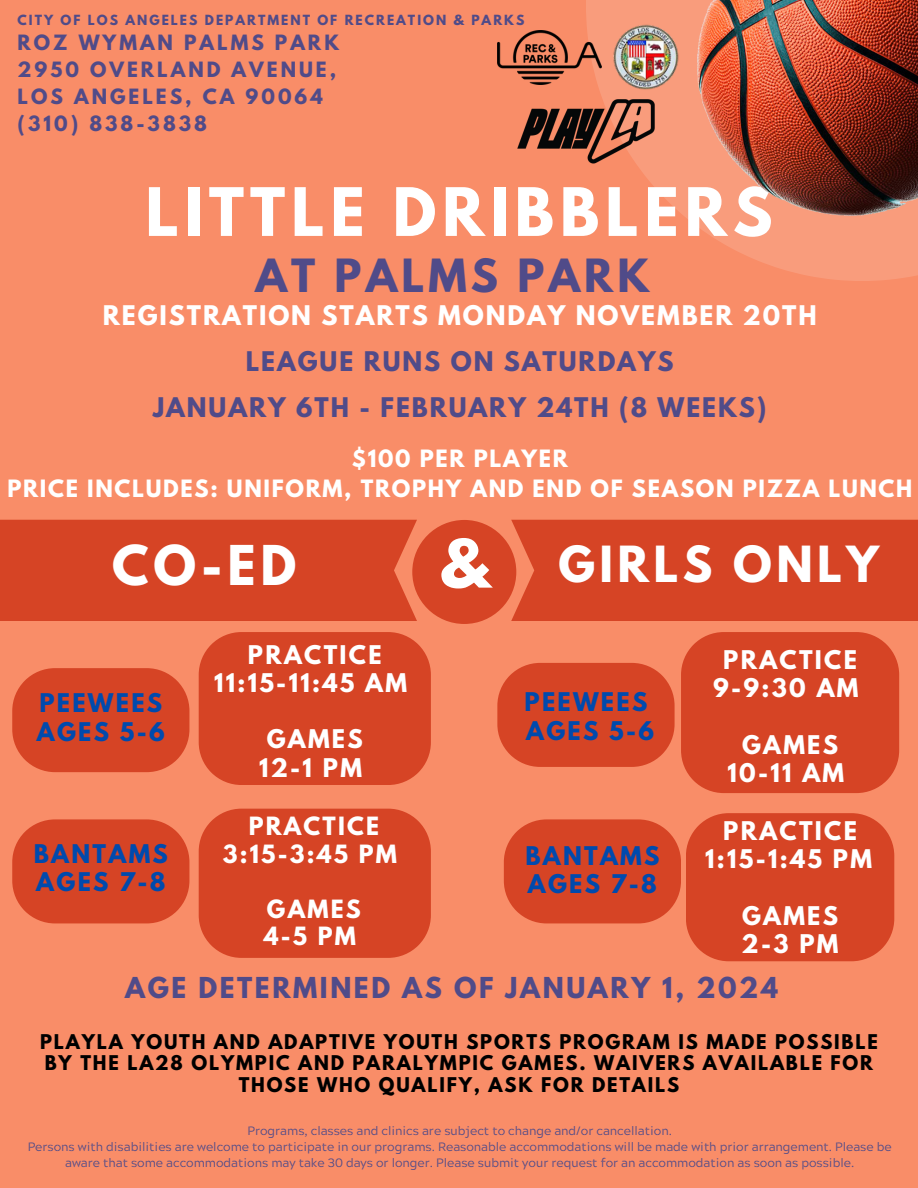
<style>
.page{position:relative;width:918px;height:1188px;background:#f98d68}
.page>*{position:absolute;margin:0;border:0;box-sizing:border-box;transform-origin:0 0}
.t1{font:700 59.1px "League Spartan";letter-spacing:.1em;color:#fff}
.t2{font:700 48.6px "League Spartan";color:#fff}
.t3{font:700 44.1px "League Spartan";letter-spacing:.1em;color:#fff}
.t4{font:700 40.5px "League Spartan";letter-spacing:.1em;color:#504b89}
.t5{font:700 25.5px "League Spartan";letter-spacing:.1em;color:#504b89}
.t6{font:700 24px "League Spartan";letter-spacing:.08em;color:#504b89}
.t7{font:700 24px "League Spartan";letter-spacing:.08em;color:#fff}
.t8{font:700 22.8px "League Spartan";letter-spacing:.1em;color:#fff}
.t9{font:700 22.8px "League Spartan";letter-spacing:.1em;color:#004aad}
.t10{font:700 22.35px "League Spartan";letter-spacing:.1em;color:#fff}
.t11{font:700 21.15px "League Spartan";letter-spacing:.08em;color:#fff}
.t12{font:700 18.6px "League Spartan";letter-spacing:.16em;color:#504b89}
.t13{font:700 18px/21.3px "League Spartan";letter-spacing:.1em;color:#000;text-align:center}
.t14{font:700 12.45px "League Spartan";letter-spacing:.16em;color:#504b89}
.t15{font:12.15px/16.2px "Acherus Militant 1";color:#504b89;text-align:center}
</style>
<div class="page">
<div style="left:586px;top:0;width:332px;height:281px;background:linear-gradient(to bottom,#f99e7f,#f99370)"></div>
<img style="left:697px;top:0;width:221px;height:215px">
<img style="left:498px;top:30px;width:103px;height:54px">
<img style="left:612px;top:23px;width:69px;height:69px">
<div style="left:0;top:520px;width:417px;height:101px;background:#d64425"></div>
<div style="left:511px;top:520px;width:407px;height:101px;background:#d64425"></div>
<svg style="left:12px;top:668px;width:177px;height:104px;background:#d94a2a"></svg>
<svg style="left:497px;top:663px;width:178px;height:104px;background:#d94a2a"></svg>
<div style="left:681px;top:632px;width:218px;height:161px;background:#d64425"></div>
<svg style="left:12px;top:819px;width:177px;height:104px;background:#d94a2a"></svg>
<div style="left:412px;top:520px;width:104px;height:104px;background:#d64425;border-radius:50%"></div>
<svg style="left:504px;top:813px;width:390px;height:148px"></svg>
<div style="left:199px;top:632px;width:232px;height:153px;background:#d64425"></div>
<div style="left:199px;top:809px;width:232px;height:149px;background:#d64425"></div>
<img style="left:517px;top:92px;width:149px;height:81px">
<p class="t14" style="left:18px;top:13px;width:508px">CITY OF LOS ANGELES DEPARTMENT OF RECREATION &amp; PARKS</p>
<p class="t12" style="left:18px;top:34px;width:323px">ROZ WYMAN PALMS PARK</p>
<p class="t12" style="left:18px;top:61px;width:320px">2950 OVERLAND AVENUE,</p>
<p class="t12" style="left:18px;top:87px;width:307px">LOS ANGELES, CA 90064</p>
<p class="t12" style="left:18px;top:114px;width:191px">(310) 838-3838</p>
<p class="t1" style="left:145px;top:183px;width:629px">LITTLE DRIBBLERS</p>
<p class="t4" style="left:255px;top:256px;width:395px">AT PALMS PARK</p>
<p class="t7" style="left:103px;top:303px;width:715px">REGISTRATION STARTS MONDAY NOVEMBER 20TH</p>
<p class="t6" style="left:246px;top:350px;width:429px">LEAGUE RUNS ON SATURDAYS</p>
<p class="t6" style="left:153px;top:396px;width:615px">JANUARY 6TH - FEBRUARY 24TH (8 WEEKS)</p>
<p class="t11" style="left:352px;top:448px;width:218px">$100 PER PLAYER</p>
<p class="t11" style="left:7px;top:478px;width:907px">PRICE INCLUDES: UNIFORM, TROPHY AND END OF SEASON PIZZA LUNCH</p>
<p class="t2" style="left:112px;top:541px;width:186px">CO-ED</p>
<p class="t9" style="left:39px;top:692px;width:124px">PEEWEES</p>
<p class="t9" style="left:37px;top:720px;width:130px">AGES 5-6</p>
<p class="t9" style="left:34px;top:843px;width:136px">BANTAMS</p>
<p class="t9" style="left:36px;top:871px;width:131px">AGES 7-8</p>
<p class="t8" style="left:248px;top:643px;width:135px">PRACTICE</p>
<p class="t8" style="left:214px;top:671px;width:195px">11:15-11:45 AM</p>
<p class="t8" style="left:267px;top:728px;width:98px">GAMES</p>
<p class="t8" style="left:259px;top:756px;width:104px">12-1 PM</p>
<p class="t10" style="left:249px;top:815px;width:132px">PRACTICE</p>
<p class="t10" style="left:223px;top:842px;width:176px">3:15-3:45 PM</p>
<p class="t10" style="left:267px;top:898px;width:95px">GAMES</p>
<p class="t10" style="left:264px;top:925px;width:94px">4-5 PM</p>
<p class="t1" style="left:440px;top:534px;width:51px">&amp;</p>
<p class="t3" style="left:559px;top:542px;width:322px">GIRLS ONLY</p>
<p class="t9" style="left:525px;top:691px;width:124px">PEEWEES</p>
<p class="t9" style="left:526px;top:719px;width:130px">AGES 5-6</p>
<p class="t9" style="left:525px;top:844px;width:136px">BANTAMS</p>
<p class="t9" style="left:528px;top:872px;width:131px">AGES 7-8</p>
<p class="t8" style="left:723px;top:648px;width:135px">PRACTICE</p>
<p class="t8" style="left:713px;top:677px;width:147px">9-9:30 AM</p>
<p class="t8" style="left:742px;top:733px;width:98px">GAMES</p>
<p class="t8" style="left:728px;top:761px;width:118px">10-11 AM</p>
<p class="t8" style="left:723px;top:819px;width:135px">PRACTICE</p>
<p class="t8" style="left:705px;top:848px;width:168px">1:15-1:45 PM</p>
<p class="t8" style="left:742px;top:904px;width:98px">GAMES</p>
<p class="t8" style="left:742px;top:932px;width:98px">2-3 PM</p>
<p class="t5" style="left:125px;top:975px;width:654px">AGE DETERMINED AS OF JANUARY 1, 2024</p>
<p class="t13" style="left:40px;top:1033px;width:839px">PLAYLA YOUTH AND ADAPTIVE YOUTH SPORTS PROGRAM IS MADE POSSIBLE<br>BY THE LA28 OLYMPIC AND PARALYMPIC GAMES. WAIVERS AVAILABLE FOR<br>THOSE WHO QUALIFY, ASK FOR DETAILS</p>
<p class="t15" style="left:248px;top:1123px;width:426px">Programs, classes and clinics are subject to change and/or cancellation.</p>
<p class="t15" style="left:28px;top:1140px;width:866px">Persons with disabilities are welcome to participate in our programs. Reasonable accommodations will be made with prior arrangement. Please be aware that some accommodations may take 30 days or longer. Please submit your request for an accommodation as soon as possible.</p>
</div>
